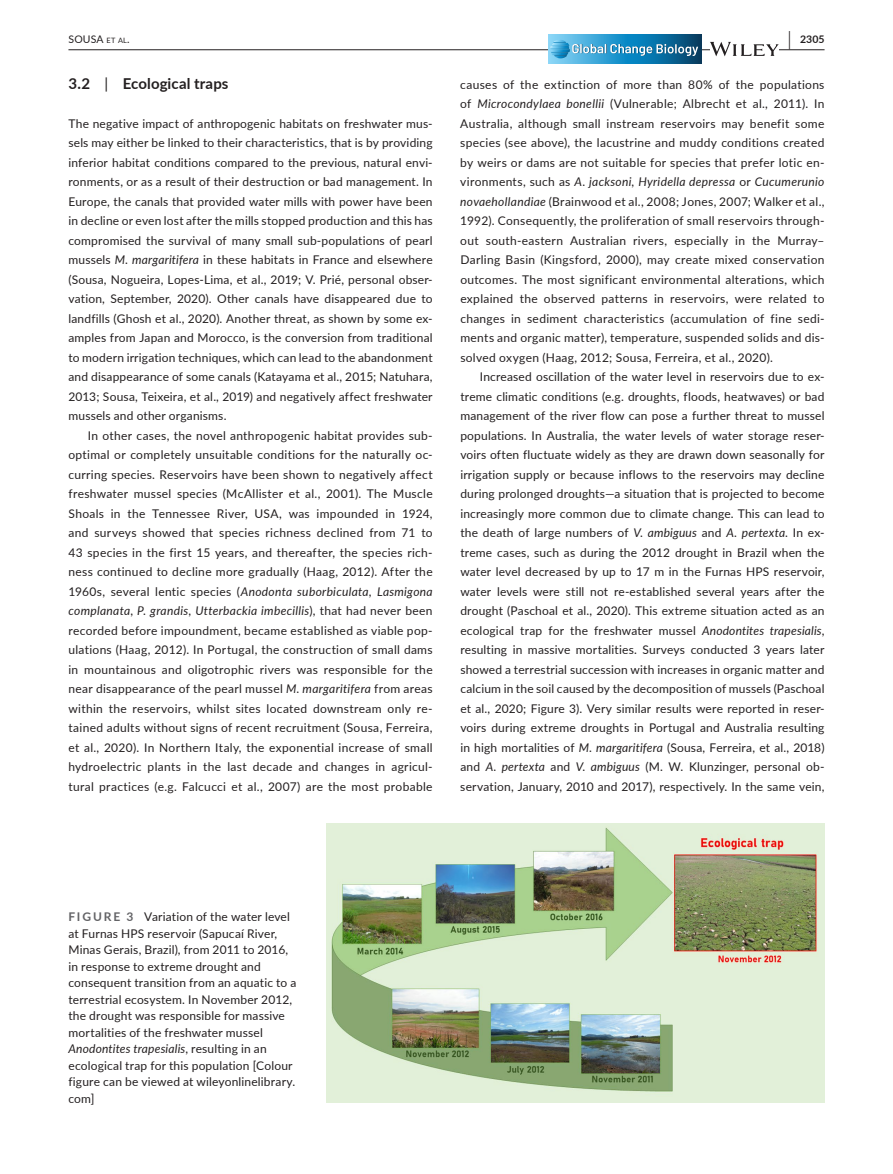
<style>
.page{position:relative;width:893px;height:1174px;background:#fff}
.page>*{position:absolute;margin:0;border:0;box-sizing:border-box;transform-origin:0 0}
.t1{font:700 15px "Lato";letter-spacing:.01em;color:#231f20}
.t2{font:12px/19.5px "Lato";letter-spacing:.015em;color:#231f20;text-align:justify}
.t3{font:10.5px "Lato";letter-spacing:.02em;color:#231f20}
.t4{font:700 10.5px "Lato";color:#231f20}
.s1{font-size:7.35px}
.s2{font-size:19.5px}
.s3{font-weight:400}
.s4{font-style:italic}
.s5{font-weight:700;color:#636366}
</style>
<div class="page">
<hr style="left:68px;top:49px;width:756px;height:1px;background:#231f20">
<svg style="left:548px;top:34px;width:153px;height:30px"></svg>
<svg style="left:550px;top:40px;width:149px;height:18px"></svg>
<svg style="left:710px;top:42px;width:69px;height:14px"></svg>
<img style="left:327px;top:823px;width:497px;height:279px">
<p class="t3" style="left:68px;top:31px;width:63px">SOUSA <span class="s1">et al</span>.</p>
<p class="t4" style="left:789px;top:31px;width:37px"><span class="s2">|</span> 2305</p>
<p class="t1" style="left:68px;top:72px;width:162px">3.2 <span class="s3">|</span> Ecological traps</p>
<p class="t2" style="left:68px;top:113px;width:366px">The negative impact of anthropogenic habitats on freshwater mus&shy;sels may either be linked to their characteristics, that is by providing inferior habitat conditions compared to the previous, natural envi&shy;ronments, or as a result of their destruction or bad management. In Europe, the canals that provided water mills with power have been in decline or even lost after the mills stopped production and this has compromised the survival of many small sub-populations of pearl mussels <span class="s4">M. margaritifera</span> in these habitats in France and elsewhere (Sousa, Nogueira, Lopes-Lima, et al., 2019; V. Prié, personal obser&shy;vation, September, 2020). Other canals have disappeared due to landfills (Ghosh et al., 2020). Another threat, as shown by some ex&shy;amples from Japan and Morocco, is the conversion from traditional to modern irrigation techniques, which can lead to the abandonment and disappearance of some canals (Katayama et al., 2015; Natuhara, 2013; Sousa, Teixeira, et al., 2019) and negatively affect freshwater mussels and other organisms.</p>
<p class="t2" style="left:68px;top:425px;width:366px;text-indent:20px">In other cases, the novel anthropogenic habitat provides sub&shy;optimal or completely unsuitable conditions for the naturally oc&shy;curring species. Reservoirs have been shown to negatively affect freshwater mussel species (McAllister et al., 2001). The Muscle Shoals in the Tennessee River, USA, was impounded in 1924, and surveys showed that species richness declined from 71 to 43 species in the first 15 years, and thereafter, the species rich&shy;ness continued to decline more gradually (Haag, 2012). After the 1960s, several lentic species (<span class="s4">Anodonta suborbiculata</span>, <span class="s4">Lasmigona complanata</span>, <span class="s4">P. grandis</span>, <span class="s4">Utterbackia imbecillis</span>), that had never been recorded before impoundment, became established as viable pop&shy;ulations (Haag, 2012). In Portugal, the construction of small dams in mountainous and oligotrophic rivers was responsible for the near disappearance of the pearl mussel <span class="s4">M. margaritifera</span> from areas within the reservoirs, whilst sites located downstream only re&shy;tained adults without signs of recent recruitment (Sousa, Ferreira, et al., 2020). In Northern Italy, the exponential increase of small hydroelectric plants in the last decade and changes in agricul&shy;tural practices (e.g. Falcucci et al., 2007) are the most probable</p>
<p class="t2" style="left:460px;top:74px;width:366px">causes of the extinction of more than 80% of the populations of <span class="s4">Microcondylaea bonellii</span> (Vulnerable; Albrecht et al., 2011). In Australia, although small instream reservoirs may benefit some species (see above), the lacustrine and muddy conditions created by weirs or dams are not suitable for species that prefer lotic en&shy;vironments, such as <span class="s4">A. jacksoni</span>, <span class="s4">Hyridella depressa</span> or <span class="s4">Cucumerunio novaehollandiae</span> (Brainwood et al., 2008; Jones, 2007; Walker et al., 1992). Consequently, the proliferation of small reservoirs through&shy;out south-eastern Australian rivers, especially in the Murray– Darling Basin (Kingsford, 2000), may create mixed conservation outcomes. The most significant environmental alterations, which explained the observed patterns in reservoirs, were related to changes in sediment characteristics (accumulation of fine sedi&shy;ments and organic matter), temperature, suspended solids and dis&shy;solved oxygen (Haag, 2012; Sousa, Ferreira, et al., 2020).</p>
<p class="t2" style="left:460px;top:366px;width:366px;text-indent:20px">Increased oscillation of the water level in reservoirs due to ex&shy;treme climatic conditions (e.g. droughts, floods, heatwaves) or bad management of the river flow can pose a further threat to mussel populations. In Australia, the water levels of water storage reser&shy;voirs often fluctuate widely as they are drawn down seasonally for irrigation supply or because inflows to the reservoirs may decline during prolonged droughts—a situation that is projected to become increasingly more common due to climate change. This can lead to the death of large numbers of <span class="s4">V. ambiguus</span> and <span class="s4">A. pertexta</span>. In ex&shy;treme cases, such as during the 2012 drought in Brazil when the water level decreased by up to 17 m in the Furnas HPS reservoir, water levels were still not re-established several years after the drought (Paschoal et al., 2020). This extreme situation acted as an ecological trap for the freshwater mussel <span class="s4">Anodontites trapesialis</span>, resulting in massive mortalities. Surveys conducted 3 years later showed a terrestrial succession with increases in organic matter and calcium in the soil caused by the decomposition of mussels (Paschoal et al., 2020; Figure 3). Very similar results were reported in reser&shy;voirs during extreme droughts in Portugal and Australia resulting in high mortalities of <span class="s4">M. margaritifera</span> (Sousa, Ferreira, et al., 2018) and <span class="s4">A. pertexta</span> and <span class="s4">V. ambiguus</span> (M. W. Klunzinger, personal ob&shy;servation, January, 2010 and 2017), respectively. In the same vein,</p>
<p class="t2" style="left:68px;top:908px;width:229px;line-height:16.5px;text-align:left"><span class="s5">FIGURE 3</span> Variation of the water level at Furnas HPS reservoir (Sapucaí River, Minas Gerais, Brazil), from 2011 to 2016, in response to extreme drought and consequent transition from an aquatic to a terrestrial ecosystem. In November 2012, the drought was responsible for massive mortalities of the freshwater mussel <span class="s4">Anodontites trapesialis</span>, resulting in an ecological trap for this population [Colour figure can be viewed at wileyonlinelibrary. com]</p>
</div>
